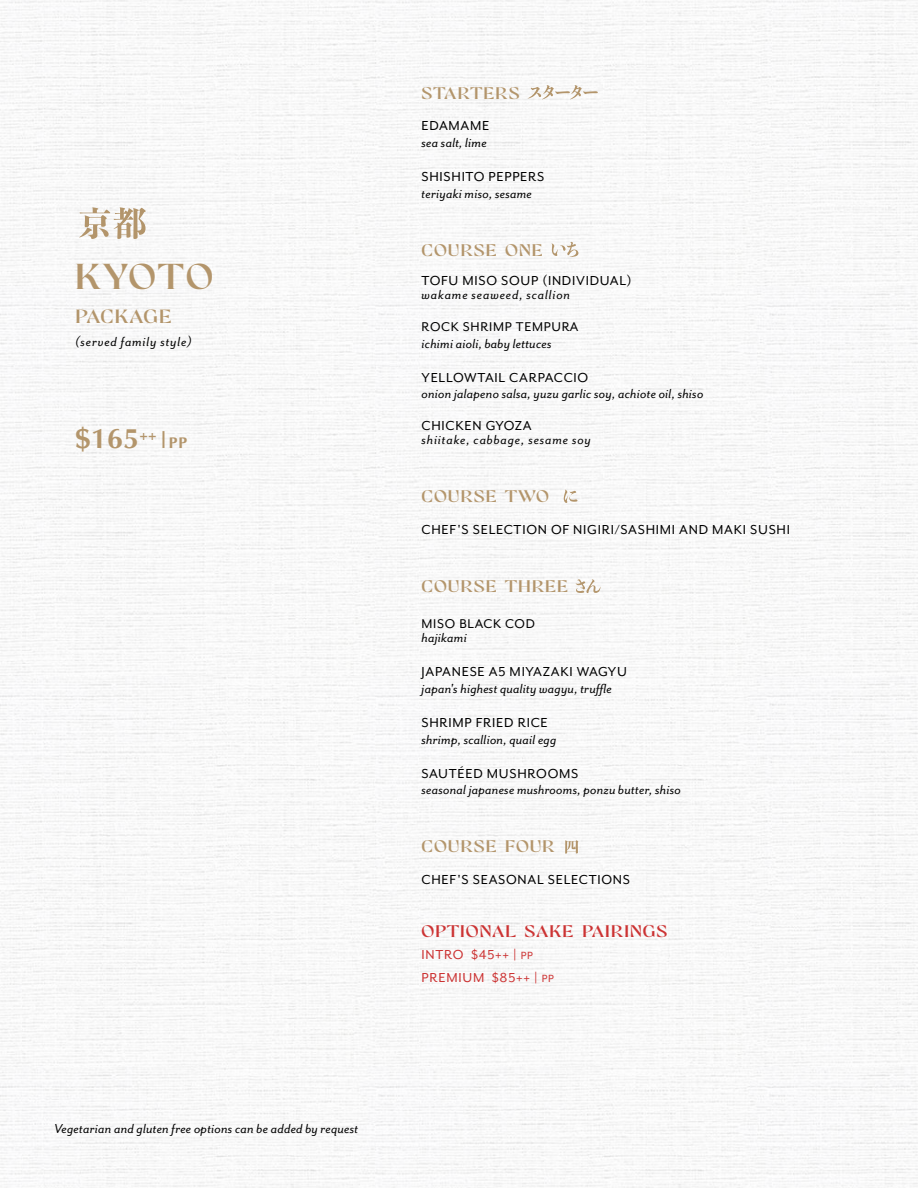
<style>
.page{position:relative;width:918px;height:1188px;background:#fff}
.page>*{position:absolute;margin:0;border:0;box-sizing:border-box;transform-origin:0 0}
.t1{font:36px "Mofista";letter-spacing:.05em;color:#b3956b;scale:1.25 1}
.t2{font:700 28.5px "Optima";color:#b3956b}
.t3{font:19.2px "Mofista";letter-spacing:.025em;color:#b3956b;scale:1.25 1}
.t4{font:16.8px "Mofista";letter-spacing:.05em;color:#b3956b;scale:1.25 1}
.t5{font:16.8px "Mofista";letter-spacing:.05em;color:#c33;scale:1.25 1}
.t6{font:italic 15px "Mr Eaves San OT";letter-spacing:.01em;color:#000}
.t7{font:15px "Mr Eaves San OT";letter-spacing:.05em;color:#000}
.t8{font:italic 15px "Mr Eaves San OT";letter-spacing:.05em;color:#000}
.t9{font:15px/22.5px "Mr Eaves San OT";letter-spacing:.05em;color:#c33}
.t10{font:14.7px "Mr Eaves San OT";letter-spacing:.05em;color:#000}
.s1{font-size:22.5px}
.s2{font-size:15.75px}
.s3{font-size:12px}
</style>
<div class="page">
<svg style="left:528px;top:85px;width:70px;height:14px"></svg>
<svg style="left:551px;top:242px;width:27px;height:15px"></svg>
<svg style="left:564px;top:490px;width:13px;height:13px"></svg>
<svg style="left:576px;top:579px;width:25px;height:14px"></svg>
<svg style="left:565px;top:840px;width:13px;height:14px"></svg>
<svg style="left:79px;top:207px;width:67px;height:32px"></svg>
<h1 class="t1" style="left:75px;top:254px;width:112px">KYOTO</h1>
<p class="t3" style="left:75px;top:304px;width:78px">PACKAGE</p>
<p class="t8" style="left:75px;top:333px;width:118px">(served family style)</p>
<h2 class="t2" style="left:75px;top:423px;width:114px">$165<sup>++</sup><span class="s1">|</span><span class="s2">pp</span></h2>
<p class="t6" style="left:54px;top:1120px;width:306px">Vegetarian and gluten free options can be added by request</p>
<p class="t4" style="left:422px;top:82px;width:80px">STARTERS</p>
<p class="t7" style="left:422px;top:117px;width:69px">EDAMAME</p>
<p class="t6" style="left:422px;top:134px;width:67px">sea salt, lime</p>
<p class="t7" style="left:422px;top:168px;width:124px">SHISHITO PEPPERS</p>
<p class="t6" style="left:422px;top:185px;width:112px">teriyaki miso, sesame</p>
<p class="t4" style="left:422px;top:239px;width:98px">COURSE ONE</p>
<p class="t7" style="left:422px;top:272px;width:212px">TOFU MISO SOUP (INDIVIDUAL)</p>
<p class="t8" style="left:422px;top:287px;width:150px">wakame seaweed, scallion</p>
<p class="t10" style="left:422px;top:318px;width:158px">ROCK SHRIMP TEMPURA</p>
<p class="t6" style="left:422px;top:335px;width:132px">ichimi aioli, baby lettuces</p>
<p class="t7" style="left:422px;top:369px;width:168px">YELLOWTAIL CARPACCIO</p>
<p class="t6" style="left:422px;top:386px;width:283px">onion jalapeno salsa, yuzu garlic soy, achiote oil, shiso</p>
<p class="t7" style="left:422px;top:417px;width:112px">CHICKEN GYOZA</p>
<p class="t8" style="left:422px;top:432px;width:171px">shiitake, cabbage, sesame soy</p>
<p class="t4" style="left:422px;top:486px;width:103px">COURSE TWO</p>
<p class="t7" style="left:422px;top:521px;width:370px">CHEF'S SELECTION OF NIGIRI/SASHIMI AND MAKI SUSHI</p>
<p class="t4" style="left:422px;top:575px;width:118px">COURSE THREE</p>
<p class="t10" style="left:422px;top:616px;width:115px">MISO BLACK COD</p>
<p class="t6" style="left:422px;top:630px;width:47px">hajikami</p>
<p class="t7" style="left:422px;top:664px;width:207px">JAPANESE A5 MIYAZAKI WAGYU</p>
<p class="t6" style="left:422px;top:680px;width:192px">japan's highest quality wagyu, truffle</p>
<p class="t7" style="left:422px;top:714px;width:128px">SHRIMP FRIED RICE</p>
<p class="t6" style="left:422px;top:731px;width:136px">shrimp, scallion, quail egg</p>
<p class="t7" style="left:422px;top:765px;width:158px">SAUTÉED MUSHROOMS</p>
<p class="t6" style="left:422px;top:782px;width:261px">seasonal japanese mushrooms, ponzu butter, shiso</p>
<p class="t4" style="left:422px;top:836px;width:108px">COURSE FOUR</p>
<p class="t7" style="left:422px;top:871px;width:210px">CHEF'S SEASONAL SELECTIONS</p>
<p class="t5" style="left:422px;top:920px;width:198px">OPTIONAL SAKE PAIRINGS</p>
<p class="t9" style="left:422px;top:944px;width:134px">INTRO $45++ | <span class="s3">PP<br></span>PREMIUM $85++ | <span class="s3">PP</span></p>
</div>
